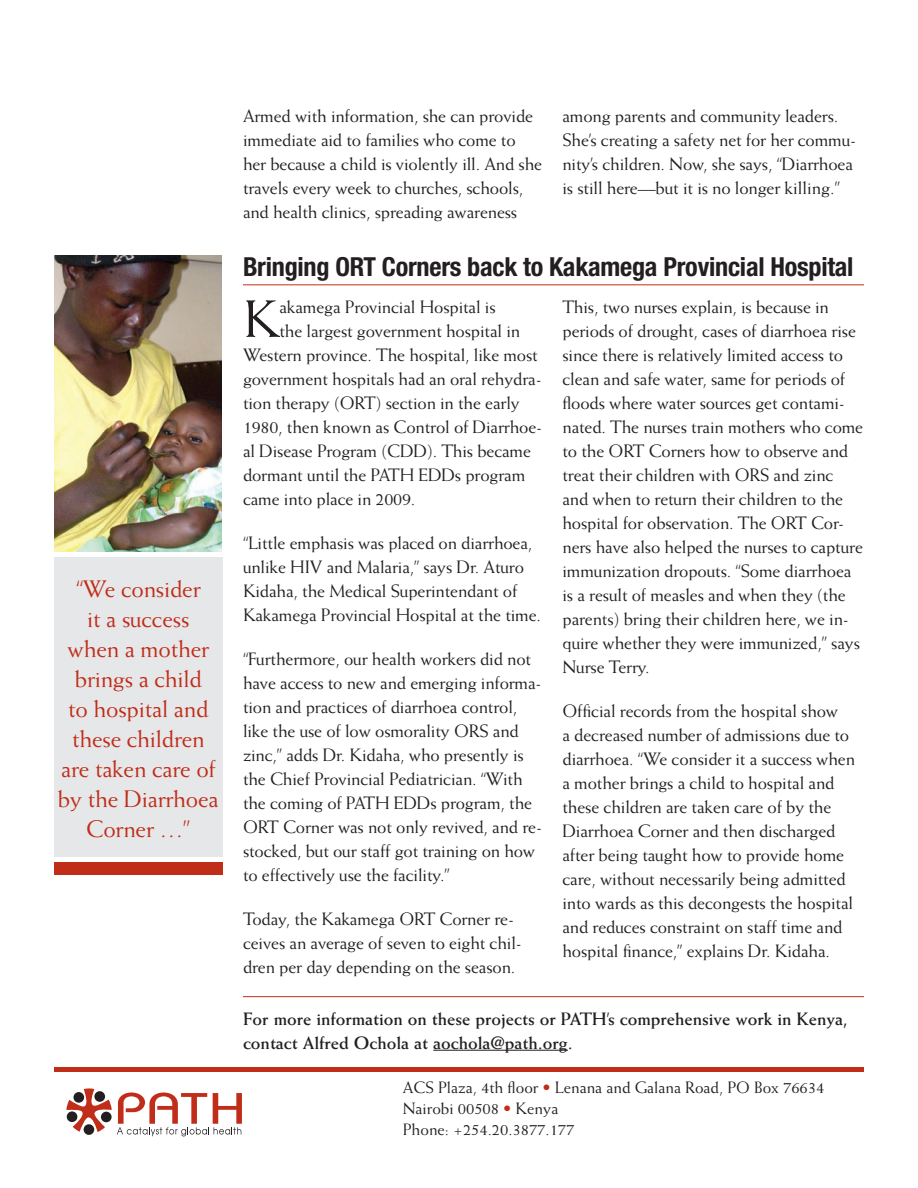
<style>
.page{position:relative;width:918px;height:1188px;background:#fff}
.page>*{position:absolute;margin:0;border:0;box-sizing:border-box;transform-origin:0 0}
.t1{font:52.65px "Weiss";color:#231f20}
.t2{font:700 condensed 26.25px "Helvetica Neue";letter-spacing:-.01em;color:#231f20}
.t3{font:24px/30px "Weiss";letter-spacing:-.01em;color:#c02d19;text-align:center}
.t4{font:18px/24px "Weiss";letter-spacing:-.01em;color:#231f20}
.t5{font:700 18px/24px "Weiss";color:#231f20}
.t6{font:16.5px/21px "Weiss";color:#231f20}
.s1{color:#c02d19}
</style>
<div class="page">
<hr style="left:243px;top:284px;width:621px;height:1px;background:#c02d19">
<svg style="left:66px;top:1088px;width:176px;height:48px"></svg>
<hr style="left:54px;top:1068px;width:810px;height:4px;background:#c02d19">
<div style="left:54px;top:557px;width:169px;height:299px;background:#e6e7e9"></div>
<div style="left:54px;top:862px;width:169px;height:13px;background:#c02d19"></div>
<hr style="left:433px;top:1050px;width:135px;height:1px;background:#231f20">
<hr style="left:243px;top:996px;width:621px;height:1px;background:#c02d19">
<img style="left:54px;top:255px;width:168px;height:297px">
<h3 class="t3" style="left:58px;top:573px;width:162px">“We consider<br>it a success<br>when a mother brings a child<br>to hospital and these children are taken care of by the Diarrhoea<br>Corner …”</h3>
<p class="t4" style="left:243px;top:104px;width:301px">Armed with information, she can provide immediate aid to families who come to her because a child is violently ill. And she travels every week to churches, schools, and health clinics, spreading awareness</p>
<p class="t4" style="left:562px;top:104px;width:295px">among parents and community leaders.<br>She’s creating a safety net for her commu&shy;nity’s children. Now, she says, “Diarrhoea is still here—but it is no longer killing.”</p>
<h2 class="t2" style="left:243px;top:251px;width:107px">Bringing ORT</h2>
<h2 class="t2" style="left:382px;top:251px;width:473px">Corners back to Kakamega Provincial Hospital</h2>
<h1 class="t1" style="left:243px;top:288px;width:39px">K</h1>
<p class="t4" style="left:279px;top:294px;width:218px">akamega Provincial Hospital is</p>
<p class="t4" style="left:563px;top:294px;width:302px">This, two nurses explain, is because in periods of drought, cases of diarrhoea rise since there is relatively limited access to clean and safe water, same for periods of floods where water sources get contami&shy;nated. The nurses train mothers who come to the ORT Corners how to observe and treat their children with ORS and zinc and when to return their children to the hospital for observation. The ORT Cor&shy;ners have also helped the nurses to capture immunization dropouts. “Some diarrhoea is a result of measles and when they (the parents) bring their children here, we in&shy;quire whether they were immunized,” says Nurse Terry.</p>
<p class="t4" style="left:563px;top:698px;width:294px">Official records from the hospital show<br>a decreased number of admissions due to diarrhoea. “We consider it a success when a mother brings a child to hospital and these children are taken care of by the Diarrhoea Corner and then discharged after being taught how to provide home care, without necessarily being admitted into wards as this decongests the hospital and reduces constraint on staff time and hospital finance,” explains Dr. Kidaha.</p>
<p class="t4" style="left:279px;top:318px;width:242px">the largest government hospital in</p>
<p class="t4" style="left:243px;top:342px;width:296px">Western province. The hospital, like most</p>
<p class="t4" style="left:243px;top:366px;width:300px">government hospitals had an oral rehydra-</p>
<p class="t4" style="left:243px;top:390px;width:278px">tion therapy (ORT) section in the early</p>
<p class="t4" style="left:243px;top:414px;width:301px">1980, then known as Control of Diarrhoe-</p>
<p class="t4" style="left:243px;top:438px;width:290px">al Disease Program (CDD). This became</p>
<p class="t4" style="left:243px;top:462px;width:284px">dormant until the PATH EDDs program</p>
<p class="t4" style="left:243px;top:486px;width:174px">came into place in 2009.</p>
<p class="t4" style="left:243px;top:531px;width:300px">“Little emphasis was placed on diarrhoea, unlike HIV and Malaria,” says Dr. Aturo Kidaha, the Medical Superintendant of Kakamega Provincial Hospital at the time.</p>
<p class="t4" style="left:243px;top:647px;width:300px">“Furthermore, our health workers did not have access to new and emerging informa&shy;tion and practices of diarrhoea control, like the use of low osmorality ORS and zinc,” adds Dr. Kidaha, who presently is the Chief Provincial Pediatrician. “With the coming of PATH EDDs program, the ORT Corner was not only revived, and re&shy;stocked, but our staff got training on how to effectively use the facility.”</p>
<p class="t4" style="left:243px;top:907px;width:280px">Today, the Kakamega ORT Corner re&shy;ceives an average of seven to eight chil&shy;dren per day depending on the season.</p>
<p class="t5" style="left:243px;top:1006px;width:607px">For more information on these projects or PATH’s comprehensive work in Kenya, contact Alfred Ochola at aochola@path.org.</p>
<p class="t6" style="left:403px;top:1077px;width:423px">ACS Plaza, 4th floor <span class="s1">•</span> Lenana and Galana Road, PO Box 76634<br>Nairobi 00508 <span class="s1">•</span> Kenya<br>Phone: +254.20.3877.177</p>
</div>
